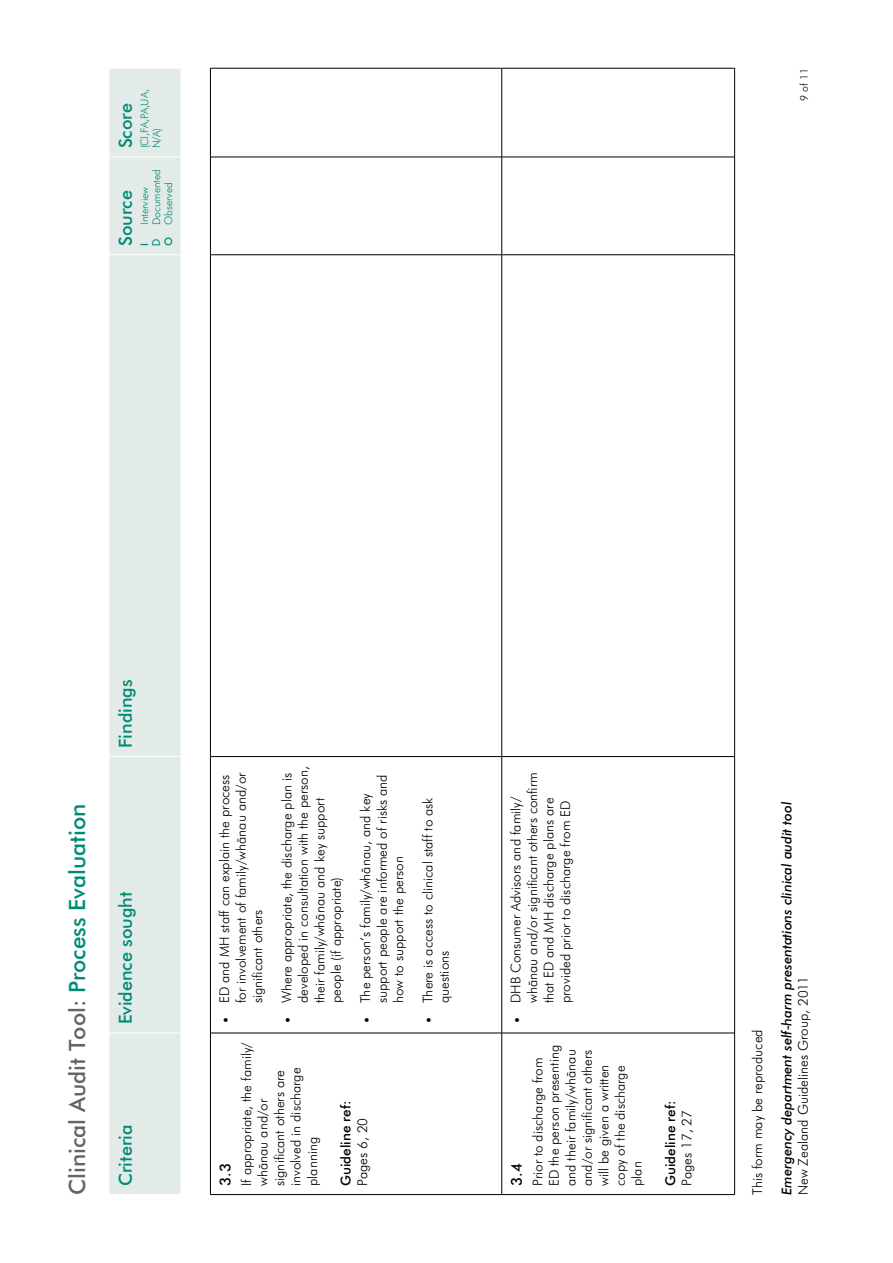
<style>
.page{position:relative;width:893px;height:1263px;background:#fff}
.page>*{position:absolute;margin:0;border:0;box-sizing:border-box;transform-origin:0 0}
.t1{font:500 22.5px "Futura GG";color:#636466}
.t2{font:500 18px "Futura GG";color:#008b75}
.t3{font:500 15px "Futura GG";color:#000}
.t4{font:300 13.5px/16.5px "Futura GG";color:#000}
.t5{font:italic 500 13.5px "Futura GG";color:#000}
.t6{font:500 13.5px "Futura GG";color:#000}
.t7{font:300 10.5px/12px "Futura GG";color:#008b75}
.t8{font:300 10.5px "Futura GG";color:#000}
.t9{font:500 10.5px "Futura GG";color:#008b75}
.t10{font:10.5px "Futura";color:#008b75}
.s1{font-weight:500}
.s2{color:#008b75}
</style>
<div class="page">
<div style="left:109px;top:69px;width:71px;height:1125px;background:#e2ebe8"></div>
<hr style="left:109px;top:1032px;width:72px;height:1px;background:#fff">
<hr style="left:109px;top:756px;width:72px;height:1px;background:#fff">
<hr style="left:109px;top:254px;width:72px;height:1px;background:#fff">
<hr style="left:109px;top:157px;width:72px;height:1px;background:#fff">
<hr style="left:210px;top:1033px;width:1px;height:162px;background:#000">
<hr style="left:211px;top:1194px;width:291px;height:1px;background:#000">
<hr style="left:210px;top:756px;width:1px;height:277px;background:#000">
<hr style="left:211px;top:1033px;width:291px;height:1px;background:#000">
<hr style="left:210px;top:255px;width:1px;height:501px;background:#000">
<hr style="left:211px;top:756px;width:291px;height:1px;background:#000">
<hr style="left:210px;top:157px;width:1px;height:98px;background:#000">
<hr style="left:211px;top:254px;width:291px;height:1px;background:#000">
<hr style="left:210px;top:68px;width:1px;height:89px;background:#000">
<hr style="left:211px;top:157px;width:291px;height:1px;background:#000">
<hr style="left:211px;top:68px;width:291px;height:1px;background:#000">
<hr style="left:501px;top:1033px;width:1px;height:162px;background:#000">
<hr style="left:502px;top:1194px;width:232px;height:1px;background:#000">
<hr style="left:501px;top:756px;width:1px;height:277px;background:#000">
<hr style="left:502px;top:1033px;width:232px;height:1px;background:#000">
<hr style="left:501px;top:255px;width:1px;height:501px;background:#000">
<hr style="left:502px;top:756px;width:232px;height:1px;background:#000">
<hr style="left:501px;top:157px;width:1px;height:98px;background:#000">
<hr style="left:502px;top:254px;width:232px;height:1px;background:#000">
<hr style="left:501px;top:68px;width:1px;height:89px;background:#000">
<hr style="left:502px;top:157px;width:232px;height:1px;background:#000">
<hr style="left:502px;top:68px;width:232px;height:1px;background:#000">
<hr style="left:734px;top:1033px;width:1px;height:162px;background:#000">
<hr style="left:734px;top:756px;width:1px;height:277px;background:#000">
<hr style="left:734px;top:255px;width:1px;height:501px;background:#000">
<hr style="left:734px;top:157px;width:1px;height:98px;background:#000">
<hr style="left:734px;top:68px;width:1px;height:89px;background:#000">
<h2 class="t2" style="left:114px;top:148px;width:47px;rotate:-90deg">Score</h2>
<p class="t7" style="left:138px;top:148px;width:61px;rotate:-90deg">(CI,FA,PA,UA,<br>N/A)</p>
<h2 class="t2" style="left:114px;top:246px;width:57px;rotate:-90deg">Source</h2>
<p class="t7" style="left:150px;top:246px;width:79px;text-indent:21px;rotate:-90deg">Documented<br><span class="s1">O</span> Observed</p>
<p class="t7" style="left:138px;top:225px;width:40px;rotate:-90deg">Interview</p>
<p class="t10" style="left:150px;top:246px;width:8px;rotate:-90deg">D</p>
<p class="t9" style="left:138px;top:246px;width:4px;rotate:-90deg">I</p>
<p class="t8" style="left:798px;top:101px;width:34px;rotate:-90deg">9 of 11</p>
<h1 class="t1" style="left:64px;top:1195px;width:393px;rotate:-90deg">Clinical Audit Tool: <span class="s2">Process Evaluation</span></h1>
<h2 class="t2" style="left:114px;top:748px;width:70px;rotate:-90deg">Findings</h2>
<h2 class="t2" style="left:114px;top:1024px;width:134px;rotate:-90deg">Evidence sought</h2>
<h2 class="t2" style="left:114px;top:1186px;width:63px;rotate:-90deg">Criteria</h2>
<p class="t4" style="left:216px;top:1003px;width:232px;text-indent:-21px;rotate:-90deg">• ED and MH staff can explain the process for involvement of family/whänau and/or significant others</p>
<p class="t4" style="left:278px;top:1003px;width:238px;text-indent:-21px;rotate:-90deg">• Where appropriate, the discharge plan is developed in consultation with the person, their family/whänau and key support people (if appropriate)</p>
<p class="t4" style="left:357px;top:1003px;width:230px;text-indent:-21px;rotate:-90deg">• The person’s family/whänau, and key support people are informed of risks and how to support the person</p>
<p class="t3" style="left:216px;top:1186px;width:24px;rotate:-90deg">3.3</p>
<p class="t4" style="left:238px;top:1186px;width:145px;rotate:-90deg">If appropriate, the family/ whänau and/or significant others are involved in discharge planning</p>
<p class="t6" style="left:338px;top:1186px;width:87px;rotate:-90deg">Guideline ref:</p>
<p class="t4" style="left:354px;top:1186px;width:70px;rotate:-90deg">Pages 6, 20</p>
<p class="t4" style="left:419px;top:1003px;width:207px;text-indent:-21px;rotate:-90deg">• There is access to clinical staff to ask questions</p>
<p class="t4" style="left:507px;top:1003px;width:232px;text-indent:-21px;rotate:-90deg">• DHB Consumer Advisors and family/ whänau and/or significant others confirm that ED and MH discharge plans are provided prior to discharge from ED</p>
<p class="t3" style="left:507px;top:1186px;width:24px;rotate:-90deg">3.4</p>
<p class="t4" style="left:529px;top:1186px;width:143px;rotate:-90deg">Prior to discharge from<br>ED the person presenting and their family/whänau and/or significant others will be given a written copy of the discharge plan</p>
<p class="t6" style="left:662px;top:1186px;width:87px;rotate:-90deg">Guideline ref:</p>
<p class="t4" style="left:678px;top:1186px;width:77px;rotate:-90deg">Pages 17, 27</p>
<p class="t4" style="left:749px;top:1195px;width:167px;rotate:-90deg">This form may be reproduced</p>
<p class="t5" style="left:778px;top:1195px;width:395px;rotate:-90deg">Emergency department self-harm presentations clinical audit tool</p>
<p class="t4" style="left:795px;top:1195px;width:220px;rotate:-90deg">New Zealand Guidelines Group, 2011</p>
</div>
